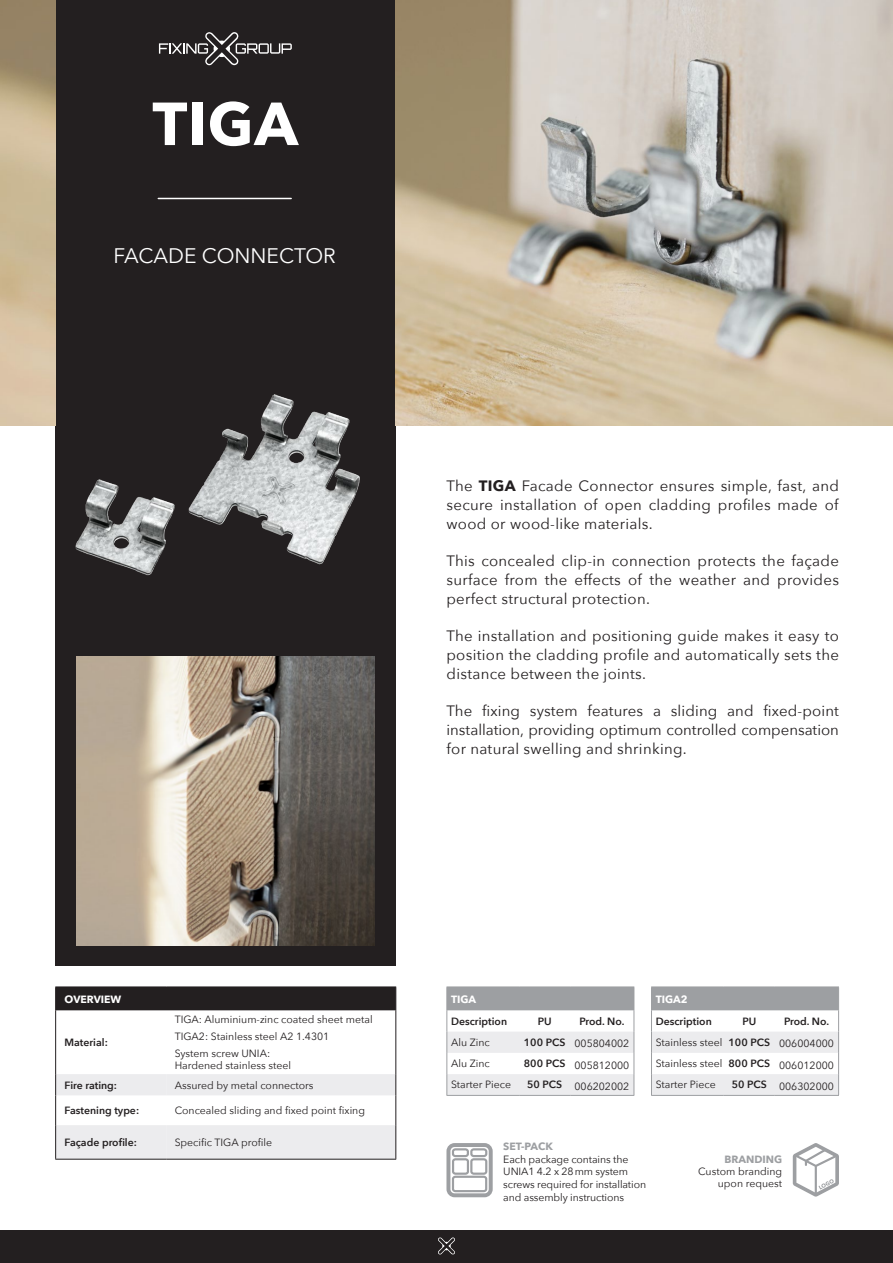
<style>
.page{position:relative;width:893px;height:1263px;background:#fff}
.page>*{position:absolute;margin:0;border:0;box-sizing:border-box;transform-origin:0 0}
.t1{font:700 60px "Avenir Next";color:#fff}
.t2{font:21px "Avenir Next";color:#fff}
.t3{font:15px/18.8px "Avenir Next";letter-spacing:.02em;color:#231f20;text-align:justify}
.t4{font:10.5px/21.1px "Avenir Next";color:#231f20}
.t5{font:600 10.5px "Avenir Next";color:#231f20}
.t6{font:700 10.5px "Avenir Next";color:#fff}
.t7{font:700 10.5px "Avenir Next";color:#9d9fa2}
.s1{font-weight:700}
.s2{font-weight:600}
</style>
<div class="page">
<div style="left:0;top:1230px;width:893px;height:33px;background:#231f20"></div>
<svg style="left:438px;top:1237px;width:17px;height:17px"></svg>
<div style="left:55px;top:0;width:340px;height:965px;background:#231f20"></div>
<img style="left:395px;top:0;width:498px;height:425px">
<img style="left:0;top:0;width:55px;height:425px">
<img style="left:188px;top:394px;width:172px;height:171px">
<img style="left:75px;top:479px;width:100px;height:97px">
<img style="left:77px;top:656px;width:298px;height:289px">
<svg style="left:159px;top:32px;width:133px;height:33px"></svg>
<hr style="left:158px;top:198px;width:133px;height:1px;background:#fff">
<hr style="left:446px;top:986px;width:73px;height:1px;background:#9d9fa2">
<hr style="left:519px;top:986px;width:51px;height:1px;background:#9d9fa2">
<hr style="left:570px;top:986px;width:64px;height:1px;background:#9d9fa2">
<svg style="left:446px;top:987px;width:189px;height:108px"></svg>
<hr style="left:446px;top:1095px;width:73px;height:1px;background:#9d9fa2">
<hr style="left:519px;top:1095px;width:51px;height:1px;background:#9d9fa2">
<hr style="left:570px;top:1095px;width:64px;height:1px;background:#9d9fa2">
<hr style="left:651px;top:986px;width:73px;height:1px;background:#9d9fa2">
<hr style="left:724px;top:986px;width:51px;height:1px;background:#9d9fa2">
<hr style="left:775px;top:986px;width:64px;height:1px;background:#9d9fa2">
<svg style="left:651px;top:987px;width:188px;height:108px"></svg>
<hr style="left:651px;top:1095px;width:73px;height:1px;background:#9d9fa2">
<hr style="left:724px;top:1095px;width:51px;height:1px;background:#9d9fa2">
<hr style="left:775px;top:1095px;width:64px;height:1px;background:#9d9fa2">
<svg style="left:793px;top:1143px;width:46px;height:53px"></svg>
<svg style="left:446px;top:1143px;width:47px;height:54px"></svg>
<hr style="left:55px;top:986px;width:111px;height:1px;background:#231f20">
<hr style="left:166px;top:986px;width:230px;height:1px;background:#231f20">
<div style="left:55px;top:987px;width:341px;height:23px;background:#231f20"></div>
<hr style="left:55px;top:1010px;width:1px;height:64px;background:#231f20">
<hr style="left:395px;top:1010px;width:1px;height:64px;background:#231f20">
<svg style="left:55px;top:1074px;width:341px;height:85px"></svg>
<hr style="left:55px;top:1095px;width:1px;height:30px;background:#231f20">
<hr style="left:395px;top:1095px;width:1px;height:30px;background:#231f20">
<hr style="left:55px;top:1125px;width:1px;height:34px;background:#231f20">
<hr style="left:395px;top:1125px;width:1px;height:34px;background:#231f20">
<hr style="left:55px;top:1159px;width:111px;height:1px;background:#231f20">
<hr style="left:166px;top:1159px;width:230px;height:1px;background:#231f20">
<h1 class="t1" style="left:152px;top:72px;width:147px">TIGA</h1>
<h2 class="t2" style="left:114px;top:238px;width:224px">FACADE CONNECTOR</h2>
<p class="t3" style="left:446px;top:476px;width:394px">The <span class="s1">TIGA</span> Facade Connector ensures simple, fast, and secure installation of open cladding profiles made of wood or wood-like materials.</p>
<p class="t3" style="left:446px;top:551px;width:394px">This concealed clip-in connection protects the façade surface from the effects of the weather and provides perfect structural protection.</p>
<p class="t3" style="left:446px;top:626px;width:394px">The installation and positioning guide makes it easy to position the cladding profile and automatically sets the distance between the joints.</p>
<p class="t3" style="left:446px;top:701px;width:394px">The fixing system features a sliding and fixed-point installation, providing optimum controlled compensation for natural swelling and shrinking.</p>
<p class="t6" style="left:65px;top:990px;width:58px">OVERVIEW</p>
<p class="t5" style="left:65px;top:1033px;width:45px">Material:</p>
<p class="t4" style="left:175px;top:1010px;width:199px;line-height:17.1px">TIGA: Aluminium-zinc coated sheet metal<br>TIGA2: Stainless steel A2 1.4301<br>System screw UNIA:</p>
<p class="t4" style="left:175px;top:1055px;width:118px">Hardened stainless steel</p>
<p class="t5" style="left:65px;top:1076px;width:54px">Fire rating:</p>
<p class="t4" style="left:175px;top:1074px;width:140px">Assured by metal connectors</p>
<p class="t5" style="left:65px;top:1101px;width:76px">Fastening type:</p>
<p class="t4" style="left:175px;top:1099px;width:192px">Concealed sliding and fixed point fixing</p>
<p class="t5" style="left:65px;top:1133px;width:74px">Façade profile:</p>
<p class="t4" style="left:175px;top:1131px;width:99px">Specific TIGA profile</p>
<p class="t6" style="left:451px;top:990px;width:27px">TIGA</p>
<p class="t5" style="left:451px;top:1012px;width:58px">Description</p>
<p class="t5" style="left:538px;top:1012px;width:15px">PU</p>
<p class="t5" style="left:580px;top:1012px;width:46px">Prod. No.</p>
<p class="t4" style="left:451px;top:1031px;width:40px">Alu Zinc</p>
<p class="t4" style="left:524px;top:1033px;width:107px"><span class="s2">100 PCS</span> 005804002</p>
<p class="t4" style="left:451px;top:1052px;width:40px">Alu Zinc</p>
<p class="t4" style="left:524px;top:1054px;width:107px"><span class="s2">800 PCS</span> 005812000</p>
<p class="t4" style="left:451px;top:1074px;width:61px">Starter Piece</p>
<p class="t4" style="left:527px;top:1075px;width:104px"><span class="s2">50 PCS</span> 006202002</p>
<p class="t6" style="left:656px;top:990px;width:33px">TIGA2</p>
<p class="t5" style="left:656px;top:1012px;width:58px">Description</p>
<p class="t5" style="left:742px;top:1012px;width:15px">PU</p>
<p class="t4" style="left:656px;top:1010px;width:180px;text-indent:128px"><span class="s2">Prod. No.<br></span>Stainless steel <span class="s2">100 PCS</span> 006004000<br>Stainless steel <span class="s2">800 PCS</span> 006012000<br>Starter Piece</p>
<p class="t4" style="left:732px;top:1075px;width:104px"><span class="s2">50 PCS</span> 006302000</p>
<p class="t7" style="left:503px;top:1137px;width:51px">SET-PACK</p>
<p class="t4" style="left:503px;top:1152px;width:144px;line-height:12.6px">Each package contains the<br>UNIA1 4.2 x 28mm system screws required for installation and assembly instructions</p>
<p class="t7" style="left:724px;top:1151px;width:59px">BRANDING</p>
<p class="t4" style="left:698px;top:1165px;width:86px;line-height:12px;text-align:right">Custom branding upon request</p>
</div>
